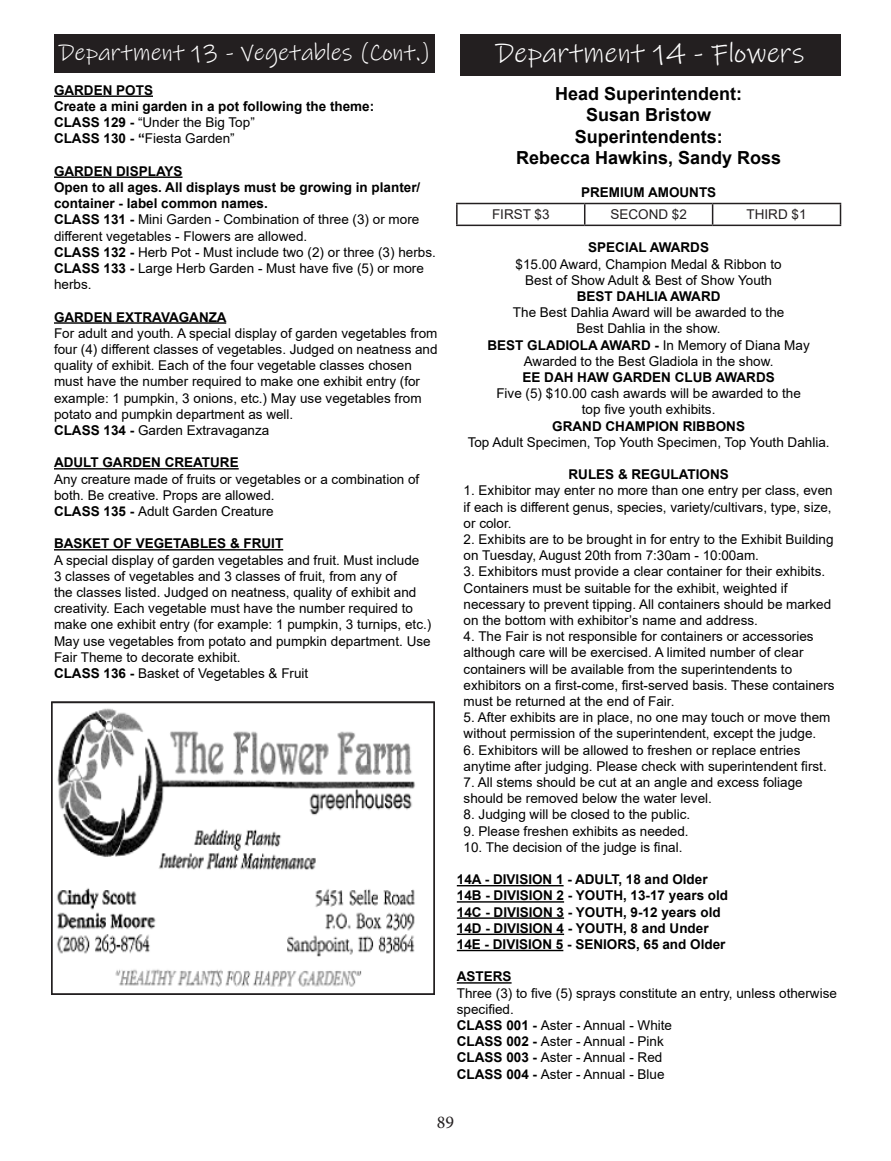
<style>
.page{position:relative;width:891px;height:1161px;background:#fff}
.page>*{position:absolute;margin:0;border:0;box-sizing:border-box;transform-origin:0 0}
.t1{font:28.5px "Ink Free";color:#fff}
.t2{font:24px "Ink Free";color:#fff}
.t3{font:700 18px/21.6px "Arial";color:#000;text-align:center}
.t4{font:18px "Minion Pro";color:#231f20}
.t5{font:13.5px/16.2px "Arial";color:#000}
.t6{font:700 13.5px/16.2px "Arial";color:#000}
.t7{font:13.5px "Arial";color:#231f20}
.s1{font-weight:700}
</style>
<div class="page">
<hr style="left:54px;top:96px;width:99px;height:1px;background:#000">
<hr style="left:54px;top:177px;width:129px;height:1px;background:#000">
<hr style="left:54px;top:322px;width:172px;height:2px;background:#000">
<hr style="left:54px;top:468px;width:185px;height:2px;background:#000">
<hr style="left:54px;top:549px;width:229px;height:2px;background:#000">
<div style="left:55px;top:34px;width:380px;height:39px;background:#231f20"></div>
<div style="left:460px;top:34px;width:381px;height:41px;background:#231f20"></div>
<hr style="left:457px;top:885px;width:107px;height:1px;background:#000">
<hr style="left:457px;top:901px;width:107px;height:2px;background:#000">
<hr style="left:457px;top:917px;width:107px;height:2px;background:#000">
<hr style="left:457px;top:934px;width:107px;height:1px;background:#000">
<hr style="left:457px;top:950px;width:106px;height:1px;background:#000">
<hr style="left:457px;top:982px;width:55px;height:2px;background:#000">
<hr style="left:456px;top:203px;width:129px;height:1px;background:#231f20">
<hr style="left:456px;top:204px;width:2px;height:21px;background:#231f20">
<hr style="left:585px;top:203px;width:128px;height:1px;background:#231f20">
<svg style="left:584px;top:204px;width:1px;height:21px"></svg>
<hr style="left:713px;top:203px;width:128px;height:1px;background:#231f20">
<svg style="left:712px;top:204px;width:1px;height:21px"></svg>
<svg style="left:840px;top:204px;width:1px;height:21px"></svg>
<hr style="left:456px;top:225px;width:129px;height:1px;background:#231f20">
<hr style="left:585px;top:225px;width:128px;height:1px;background:#231f20">
<hr style="left:713px;top:225px;width:128px;height:1px;background:#231f20">
<img style="left:57px;top:708px;width:358px;height:279px">
<div style="left:51px;top:701px;width:384px;height:294px;border:2px solid #231f20"></div>
<p class="t2" style="left:59px;top:38px;width:373px">Department 13 - Vegetables (Cont.)</p>
<p class="t1" style="left:496px;top:36px;width:310px">Department 14 - Flowers</p>
<p class="t3" style="left:516px;top:83px;width:267px">Head Superintendent:<br>Susan Bristow<br>Superintendents:<br>Rebecca Hawkins, Sandy Ross</p>
<p class="t6" style="left:581px;top:184px;width:137px">PREMIUM AMOUNTS</p>
<p class="t7" style="left:492px;top:205px;width:59px">FIRST $3</p>
<p class="t7" style="left:610px;top:205px;width:78px">SECOND $2</p>
<p class="t7" style="left:747px;top:205px;width:62px">THIRD $1</p>
<p class="t5" style="left:516px;top:240px;width:268px;text-align:center"><span class="s1">SPECIAL AWARDS<br></span>$15.00 Award, Champion Medal &amp; Ribbon to<br>Best of Show Adult &amp; Best of Show Youth</p>
<p class="t6" style="left:577px;top:288px;width:145px">BEST DAHLIA AWARD</p>
<p class="t5" style="left:513px;top:304px;width:273px;text-align:center">The Best Dahlia Award will be awarded to the<br>Best Dahlia in the show.</p>
<p class="t5" style="left:488px;top:337px;width:324px;text-align:center"><span class="s1">BEST GLADIOLA AWARD -</span> In Memory of Diana May<br>Awarded to the Best Gladiola in the show.</p>
<p class="t5" style="left:496px;top:369px;width:306px;text-align:center"><span class="s1">EE DAH HAW GARDEN CLUB AWARDS<br></span>Five (5) $10.00 cash awards will be awarded to the</p>
<p class="t5" style="left:582px;top:402px;width:135px">top five youth exhibits.</p>
<p class="t6" style="left:552px;top:418px;width:194px">GRAND CHAMPION RIBBONS</p>
<p class="t5" style="left:468px;top:434px;width:364px">Top Adult Specimen, Top Youth Specimen, Top Youth Dahlia.</p>
<p class="t6" style="left:569px;top:467px;width:162px">RULES &amp; REGULATIONS</p>
<p class="t5" style="left:464px;top:483px;width:371px;text-align:justify">1. Exhibitor may enter no more than one entry per class, even if each is different genus, species, variety/cultivars, type, size, or color.</p>
<p class="t5" style="left:464px;top:531px;width:371px">2. Exhibits are to be brought in for entry to the Exhibit Building on Tuesday, August 20th from 7:30am - 10:00am.</p>
<p class="t5" style="left:464px;top:564px;width:369px">3. Exhibitors must provide a clear container for their exhibits.<br>Containers must be suitable for the exhibit, weighted if necessary to prevent tipping. All containers should be marked on the bottom with exhibitor’s name and address.</p>
<p class="t5" style="left:464px;top:628px;width:373px">4. The Fair is not responsible for containers or accessories although care will be exercised. A limited number of clear containers will be available from the superintendents to exhibitors on a first-come, first-served basis. These containers must be returned at the end of Fair.</p>
<p class="t5" style="left:464px;top:709px;width:368px">5. After exhibits are in place, no one may touch or move them without permission of the superintendent, except the judge.</p>
<p class="t5" style="left:464px;top:742px;width:365px">6. Exhibitors will be allowed to freshen or replace entries anytime after judging. Please check with superintendent first.</p>
<p class="t5" style="left:464px;top:774px;width:341px">7. All stems should be cut at an angle and excess foliage should be removed below the water level.</p>
<p class="t5" style="left:464px;top:807px;width:228px">8. Judging will be closed to the public.</p>
<p class="t5" style="left:464px;top:823px;width:227px">9. Please freshen exhibits as needed.</p>
<p class="t5" style="left:464px;top:839px;width:220px">10. The decision of the judge is final.</p>
<p class="t6" style="left:457px;top:872px;width:252px">14A - DIVISION 1 - ADULT, 18 and Older</p>
<p class="t6" style="left:457px;top:888px;width:273px">14B - DIVISION 2 - YOUTH, 13-17 years old</p>
<p class="t6" style="left:457px;top:904px;width:265px">14C - DIVISION 3 - YOUTH, 9-12 years old</p>
<p class="t6" style="left:457px;top:920px;width:253px">14D - DIVISION 4 - YOUTH, 8 and Under</p>
<p class="t6" style="left:457px;top:936px;width:270px">14E - DIVISION 5 - SENIORS, 65 and Older</p>
<p class="t6" style="left:457px;top:969px;width:56px">ASTERS</p>
<p class="t5" style="left:457px;top:985px;width:382px">Three (3) to five (5) sprays constitute an entry, unless otherwise specified.</p>
<p class="t5" style="left:457px;top:1017px;width:217px"><span class="s1">CLASS 001 -</span> Aster - Annual - White</p>
<p class="t5" style="left:457px;top:1033px;width:209px"><span class="s1">CLASS 002 -</span> Aster - Annual - Pink</p>
<p class="t5" style="left:457px;top:1050px;width:207px"><span class="s1">CLASS 003 -</span> Aster - Annual - Red</p>
<p class="t5" style="left:457px;top:1066px;width:209px"><span class="s1">CLASS 004 -</span> Aster - Annual - Blue</p>
<p class="t6" style="left:54px;top:82px;width:101px">GARDEN POTS</p>
<p class="t6" style="left:54px;top:98px;width:322px">Create a mini garden in a pot following the theme:</p>
<p class="t5" style="left:54px;top:114px;width:202px"><span class="s1">CLASS 129 -</span> “Under the Big Top”</p>
<p class="t5" style="left:54px;top:130px;width:182px"><span class="s1">CLASS 130 - “</span>Fiesta Garden”</p>
<p class="t6" style="left:54px;top:163px;width:130px">GARDEN DISPLAYS</p>
<p class="t6" style="left:54px;top:179px;width:368px">Open to all ages. All displays must be growing in planter/ container - label common names.</p>
<p class="t5" style="left:54px;top:211px;width:367px"><span class="s1">CLASS 131 -</span> Mini Garden - Combination of three (3) or more different vegetables - Flowers are allowed.</p>
<p class="t5" style="left:54px;top:244px;width:383px"><span class="s1">CLASS 132 -</span> Herb Pot - Must include two (2) or three (3) herbs.</p>
<p class="t5" style="left:54px;top:260px;width:371px"><span class="s1">CLASS 133 -</span> Large Herb Garden - Must have five (5) or more herbs.</p>
<p class="t6" style="left:54px;top:309px;width:174px">GARDEN EXTRAVAGANZA</p>
<p class="t5" style="left:54px;top:325px;width:385px">For adult and youth. A special display of garden vegetables from four (4) different classes of vegetables. Judged on neatness and quality of exhibit. Each of the four vegetable classes chosen must have the number required to make one exhibit entry (for example: 1 pumpkin, 3 onions, etc.) May use vegetables from potato and pumpkin department as well.</p>
<p class="t5" style="left:54px;top:422px;width:217px"><span class="s1">CLASS 134 -</span> Garden Extravaganza</p>
<p class="t6" style="left:54px;top:455px;width:186px">ADULT GARDEN CREATURE</p>
<p class="t5" style="left:54px;top:471px;width:367px">Any creature made of fruits or vegetables or a combination of both. Be creative. Props are allowed.</p>
<p class="t5" style="left:54px;top:503px;width:221px"><span class="s1">CLASS 135 -</span> Adult Garden Creature</p>
<p class="t6" style="left:54px;top:536px;width:231px">BASKET OF VEGETABLES &amp; FRUIT</p>
<p class="t5" style="left:54px;top:552px;width:379px">A special display of garden vegetables and fruit. Must include<br>3 classes of vegetables and 3 classes of fruit, from any of<br>the classes listed. Judged on neatness, quality of exhibit and creativity. Each vegetable must have the number required to make one exhibit entry (for example: 1 pumpkin, 3 turnips, etc.)<br>May use vegetables from potato and pumpkin department. Use Fair Theme to decorate exhibit.</p>
<p class="t5" style="left:54px;top:665px;width:256px"><span class="s1">CLASS 136 -</span> Basket of Vegetables &amp; Fruit</p>
<h3 class="t4" style="left:437px;top:1110px;width:19px">89</h3>
</div>
